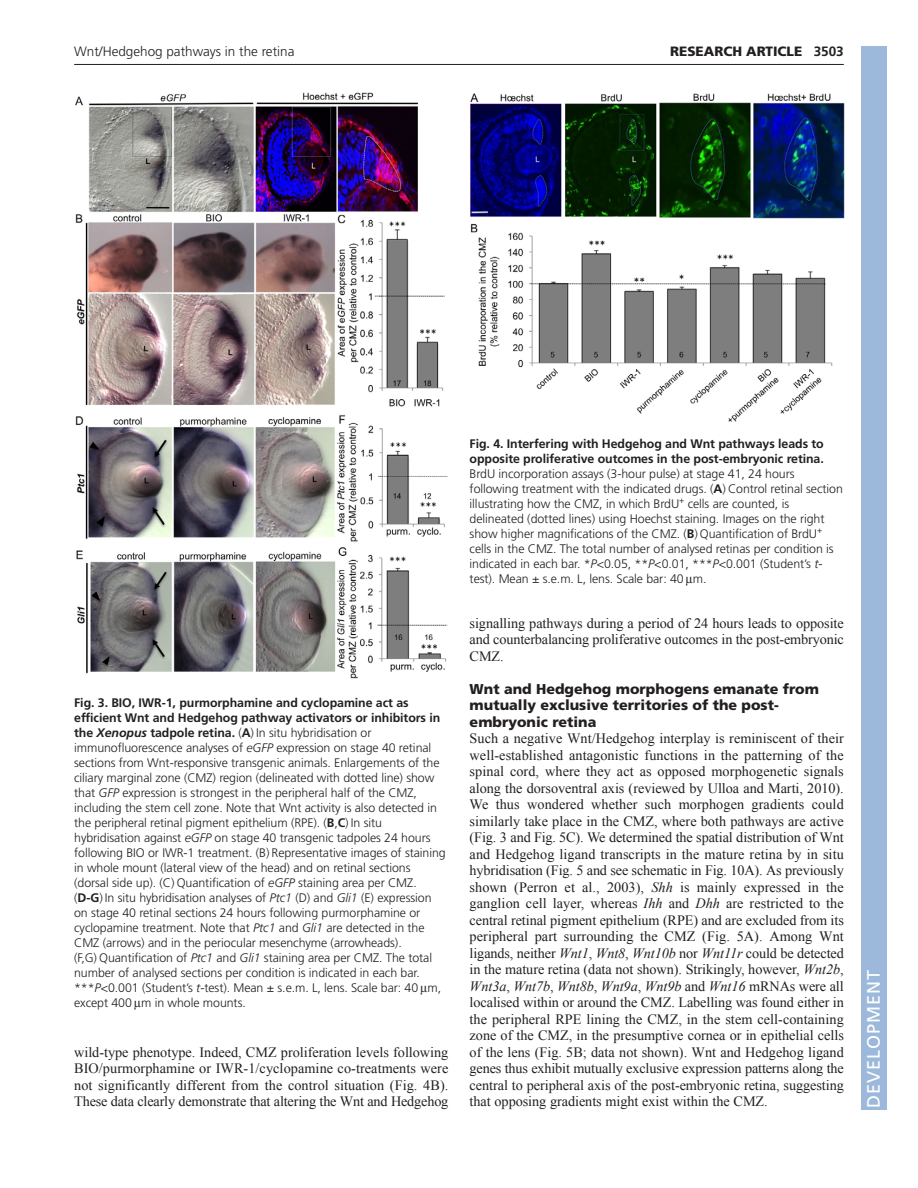
<style>
.page{position:relative;width:918px;height:1188px;background:#fff}
.page>*{position:absolute;margin:0;border:0;box-sizing:border-box;transform-origin:0 0}
.t1{font:18px "Frutiger LT Std";letter-spacing:.055em;color:#fff}
.t2{font:14.25px/16.5px "Times New Roman";letter-spacing:-.01em;color:#231f20;text-align:justify}
.t3{font:900 14.25px/16.5px "Frutiger LT Std";color:#231f20}
.t4{font:300 13.5px "Frutiger";color:#231f20}
.t5{font:900 13.5px "Frutiger LT Std";color:#231f20}
.t6{font:300 12.3px/15px "Frutiger";letter-spacing:-.005em;color:#231f20}
.t7{font:700 12.3px/15px "Frutiger";letter-spacing:-.005em;color:#231f20}
.s1{font-weight:700}
.s2{font-weight:700;font-style:italic}
.s3{font-style:italic}
</style>
<div class="page">
<hr style="left:74px;top:64px;width:770px;height:1px;background:#231f20">
<img style="left:75px;top:92px;width:373px;height:587px">
<img style="left:470px;top:93px;width:375px;height:329px">
<div style="left:861px;top:46px;width:25px;height:1064px;background:#9cb9db"></div>
<p class="t4" style="left:74px;top:46px;width:222px">Wnt/Hedgehog pathways in the retina</p>
<p class="t5" style="left:670px;top:46px;width:175px">RESEARCH ARTICLE <span class="s1">3503</span></p>
<p class="t6" style="left:74px;top:696px;width:373px"><span class="s1">Fig. 3. BIO, IWR-1, purmorphamine and cyclopamine act as efficient Wnt and Hedgehog pathway activators or inhibitors in the</span> <span class="s2">Xenopus</span> <span class="s1">tadpole retina.</span> (<span class="s1">A</span>) In situ hybridisation or immunofluorescence analyses of <span class="s3">eGFP</span> expression on stage 40 retinal sections from Wnt-responsive transgenic animals. Enlargements of the ciliary marginal zone (CMZ) region (delineated with dotted line) show that <span class="s3">GFP</span> expression is strongest in the peripheral half of the CMZ, including the stem cell zone. Note that Wnt activity is also detected in the peripheral retinal pigment epithelium (RPE). (<span class="s1">B</span>,<span class="s1">C</span>) In situ hybridisation against <span class="s3">eGFP</span> on stage 40 transgenic tadpoles 24 hours following BIO or IWR-1 treatment. (B) Representative images of staining in whole mount (lateral view of the head) and on retinal sections (dorsal side up). (C) Quantification of <span class="s3">eGFP</span> staining area per CMZ. (<span class="s1">D-G</span>) In situ hybridisation analyses of <span class="s3">Ptc1</span> (D) and <span class="s3">Gli1</span> (E) expression on stage 40 retinal sections 24 hours following purmorphamine or cyclopamine treatment. Note that <span class="s3">Ptc1</span> and <span class="s3">Gli1</span> are detected in the CMZ (arrows) and in the periocular mesenchyme (arrowheads).<br>(F,G) Quantification of <span class="s3">Ptc1</span> and <span class="s3">Gli1</span> staining area per CMZ. The total number of analysed sections per condition is indicated in each bar. ***<span class="s3">P</span>&lt;0.001 (Student’s <span class="s3">t</span>-test). Mean ± s.e.m. L, lens. Scale bar: 40 m, except 400 m in whole mounts.</p>
<p class="t2" style="left:74px;top:1044px;width:376px">wild-type phenotype. Indeed, CMZ proliferation levels following BIO/purmorphamine or IWR-1/cyclopamine co-treatments were not significantly different from the control situation (Fig. 4B).<br>These data clearly demonstrate that altering the Wnt and Hedgehog</p>
<p class="t7" style="left:470px;top:437px;width:356px">Fig. 4. Interfering with Hedgehog and Wnt pathways leads to opposite proliferative outcomes in the post-embryonic retina.</p>
<p class="t6" style="left:470px;top:467px;width:375px">BrdU incorporation assays (3-hour pulse) at stage 41, 24 hours following treatment with the indicated drugs. (<span class="s1">A</span>) Control retinal section illustrating how the CMZ, in which BrdU<sup>+</sup> cells are counted, is delineated (dotted lines) using Hoechst staining. Images on the right show higher magnifications of the CMZ. (<span class="s1">B</span>) Quantification of BrdU<sup>+ </sup>cells in the CMZ. The total number of analysed retinas per condition is indicated in each bar. *<span class="s3">P</span>&lt;0.05, **<span class="s3">P</span>&lt;0.01, ***<span class="s3">P</span>&lt;0.001 (Student’s <span class="s3">t&shy;</span>test). Mean ± s.e.m. L, lens. Scale bar: 40 m.</p>
<p class="t2" style="left:470px;top:615px;width:376px">signalling pathways during a period of 24 hours leads to opposite and counterbalancing proliferative outcomes in the post-embryonic CMZ.</p>
<p class="t3" style="left:470px;top:682px;width:351px">Wnt and Hedgehog morphogens emanate from mutually exclusive territories of the post&shy;embryonic retina</p>
<p class="t2" style="left:470px;top:730px;width:376px">Such a negative Wnt/Hedgehog interplay is reminiscent of their well-established antagonistic functions in the patterning of the spinal cord, where they act as opposed morphogenetic signals along the dorsoventral axis (reviewed by Ulloa and Marti, 2010).<br>We thus wondered whether such morphogen gradients could similarly take place in the CMZ, where both pathways are active (Fig. 3 and Fig. 5C). We determined the spatial distribution of Wnt and Hedgehog ligand transcripts in the mature retina by in situ hybridisation (Fig. 5 and see schematic in Fig. 10A). As previously shown (Perron et al., 2003), <span class="s3">Shh</span> is mainly expressed in the ganglion cell layer, whereas <span class="s3">Ihh</span> and <span class="s3">Dhh</span> are restricted to the central retinal pigment epithelium (RPE) and are excluded from its peripheral part surrounding the CMZ (Fig. 5A). Among Wnt ligands, neither <span class="s3">Wnt1</span>, <span class="s3">Wnt8</span>, <span class="s3">Wnt10b</span> nor <span class="s3">Wnt11r</span> could be detected in the mature retina (data not shown). Strikingly, however, <span class="s3">Wnt2b</span>, <span class="s3">Wnt3a</span>, <span class="s3">Wnt7b</span>, <span class="s3">Wnt8b</span>, <span class="s3">Wnt9a</span>, <span class="s3">Wnt9b</span> and <span class="s3">Wnt16</span> mRNAs were all localised within or around the CMZ. Labelling was found either in the peripheral RPE lining the CMZ, in the stem cell-containing zone of the CMZ, in the presumptive cornea or in epithelial cells of the lens (Fig. 5B; data not shown). Wnt and Hedgehog ligand genes thus exhibit mutually exclusive expression patterns along the central to peripheral axis of the post-embryonic retina, suggesting that opposing gradients might exist within the CMZ.</p>
<h1 class="t1" style="left:863px;top:1108px;width:140px;rotate:-90deg">DEVELOPMENT</h1>
</div>
